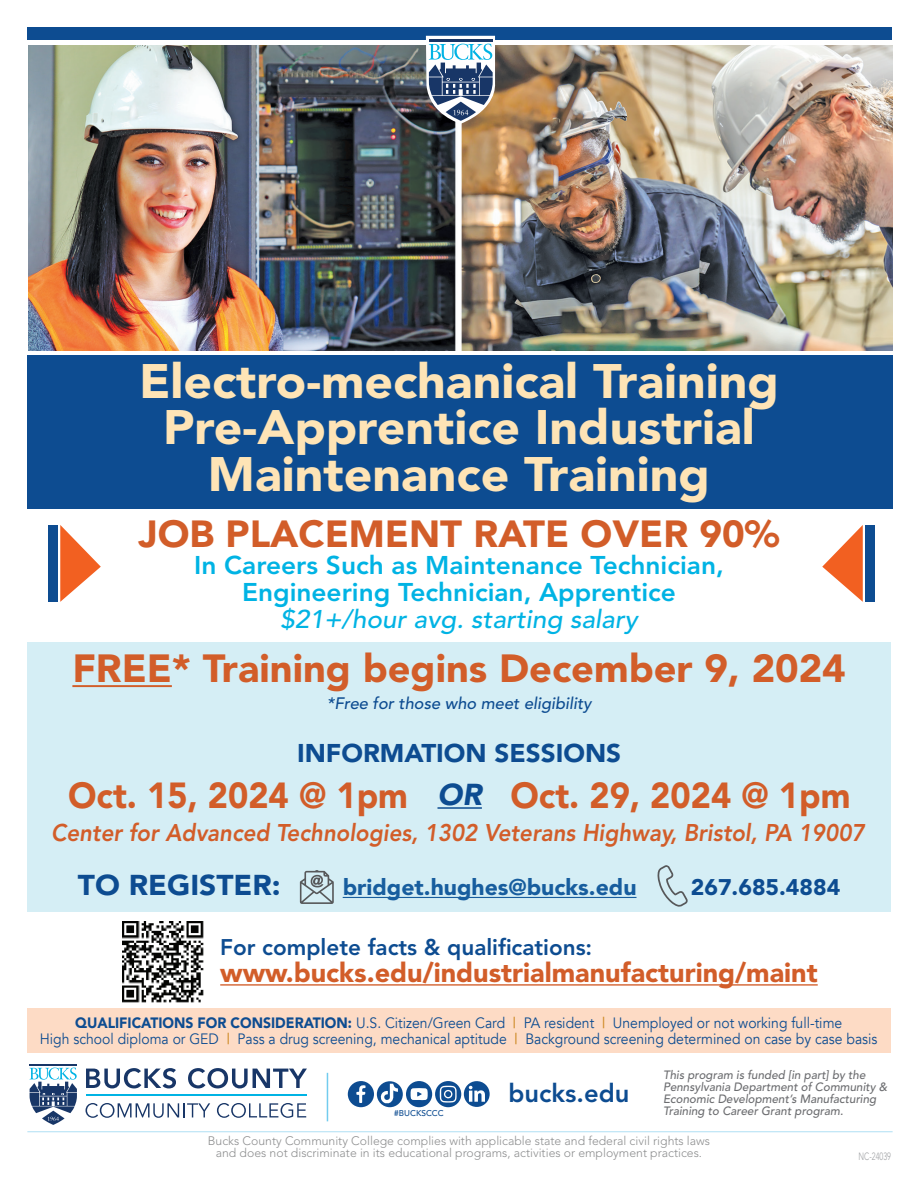
<style>
.page{position:relative;width:918px;height:1188px;background:#fff}
.page>*{position:absolute;margin:0;border:0;box-sizing:border-box;transform-origin:0 0}
.t1{font:900 48px/46.5px "Avenir LT Std";color:#fee4b6;text-align:center;scale:1.04 1}
.t2{font:900 39px "Avenir LT Std";color:#d25d29}
.t3{font:900 37.5px "Avenir LT Std";color:#d25d29}
.t4{font:900 36px "Avenir LT Std";color:#d25d29;scale:.95 1}
.t5{font:900 28.5px "Avenir LT Std";color:#0d4c91;scale:1.05 1}
.t6{font:900 27px "Avenir LT Std";color:#d25d29}
.t7{font:800 25.5px/27px "Avenir LT Std";color:#00b3e4;text-align:center}
.t8{font:italic 500 25.5px "Avenir LT Std";color:#00b3e4}
.t9{font:900 25.5px "Avenir LT Std";color:#0d4c91}
.t10{font:800 25.5px "Avenir LT Std";color:#0d4c91}
.t11{font:italic 800 24px "Avenir LT Std";color:#d25d29;scale:.93 1}
.t12{font:800 22.5px "Avenir LT Std";color:#0d4c91}
.t13{font:900 22.5px "Avenir LT Std";color:#175d9e}
.t14{font:900 22.5px "Avenir LT Std";color:#0d4c91}
.t15{font:italic 500 16.5px "Avenir LT Std";color:#0d4c91}
.t16{font:15px/16.5px "Avenir";color:#0d4c91;text-align:center;scale:.93 1}
.t17{font:300 12.3px/12.3px "Avenir LT Std";color:#8e8f90;text-align:center}
.t18{font:italic 500 12px/12px "Avenir LT Std";color:#6c6d70}
.t19{font:300 10.5px "Avenir LT Std";color:#9d9fa2;scale:.7 1}
.t20{font:500 8.4px "Avenir LT Std";color:#0d4c91}
.s1{font-style:italic;font-size:30px;color:#0d4c91}
.s2{font-weight:900}
.s3{font-weight:500;color:#cf8c29}
</style>
<div class="page">
<div style="left:27px;top:355px;width:865px;height:154px;background:#0d4c91"></div>
<div style="left:27px;top:1008px;width:864px;height:45px;background:#fddbc5"></div>
<svg style="left:60px;top:525px;width:41px;height:77px"></svg>
<div style="left:48px;top:525px;width:10px;height:77px;background:#0d4c91"></div>
<svg style="left:822px;top:525px;width:41px;height:77px"></svg>
<div style="left:865px;top:525px;width:10px;height:77px;background:#0d4c91"></div>
<div style="left:27px;top:642px;width:864px;height:269px;background:#d5eef5"></div>
<hr style="left:72px;top:685px;width:100px;height:2px;background:#d25d29">
<hr style="left:343px;top:897px;width:294px;height:1px;background:#175d9e">
<svg style="left:300px;top:870px;width:34px;height:34px"></svg>
<svg style="left:657px;top:865px;width:31px;height:42px"></svg>
<hr style="left:437px;top:807px;width:45px;height:2px;background:#0d4c91">
<hr style="left:220px;top:984px;width:598px;height:2px;background:#d25d29">
<img style="left:123px;top:921px;width:81px;height:81px">
<hr style="left:30px;top:1064px;width:47px;height:2px;background:#183667">
<svg style="left:30px;top:1068px;width:47px;height:57px"></svg>
<svg style="left:86px;top:1068px;width:90px;height:20px"></svg>
<svg style="left:188px;top:1068px;width:119px;height:20px"></svg>
<svg style="left:86px;top:1103px;width:124px;height:15px"></svg>
<svg style="left:217px;top:1103px;width:89px;height:15px"></svg>
<hr style="left:86px;top:1095px;width:220px;height:1px;background:#00b3e4">
<svg style="left:348px;top:1081px;width:142px;height:26px"></svg>
<hr style="left:327px;top:1073px;width:1px;height:48px;background:#72ccee">
<hr style="left:27px;top:1131px;width:866px;height:1px;background:#afdff4">
<img style="left:28px;top:45px;width:864px;height:306px">
<div style="left:27px;top:27px;width:865px;height:12px;background:#0d4c91"></div>
<svg style="left:426px;top:36px;width:71px;height:88px"></svg>
<h1 class="t1" style="left:139px;top:357px;width:617px">Electro-mechanical Training<br>Pre-Apprentice Industrial<br>Maintenance Training</h1>
<h3 class="t3" style="left:139px;top:511px;width:642px">JOB PLACEMENT RATE OVER 90%</h3>
<h3 class="t7" style="left:194px;top:551px;width:531px">In Careers Such as Maintenance Technician,<br>Engineering Technician, Apprentice</h3>
<h3 class="t8" style="left:280px;top:604px;width:359px">$21+/hour avg. starting salary</h3>
<h2 class="t2" style="left:72px;top:645px;width:775px">FREE* Training begins December 9, 2024</h2>
<p class="t15" style="left:327px;top:694px;width:266px">*Free for those who meet eligibility</p>
<h3 class="t9" style="left:297px;top:737px;width:326px">INFORMATION SESSIONS</h3>
<h3 class="t4" style="left:68px;top:774px;width:825px">Oct. 15, 2024 @ 1pm <span class="s1">OR</span> Oct. 29, 2024 @ 1pm</h3>
<h3 class="t11" style="left:51px;top:819px;width:876px">Center for Advanced Technologies, 1302 Veterans Highway, Bristol, PA 19007</h3>
<h3 class="t5" style="left:78px;top:868px;width:195px">TO REGISTER:</h3>
<h3 class="t13" style="left:343px;top:874px;width:295px">bridget.hughes@bucks.edu</h3>
<h3 class="t14" style="left:691px;top:874px;width:151px">267.685.4884</h3>
<h3 class="t12" style="left:220px;top:934px;width:374px">For complete facts &amp; qualifications:</h3>
<h3 class="t6" style="left:220px;top:956px;width:599px">www.bucks.edu/industrialmanufacturing/maint</h3>
<p class="t16" style="left:40px;top:1014px;width:902px"><span class="s2">QUALIFICATIONS FOR CONSIDERATION:</span> U.S. Citizen/Green Card <span class="s3">|</span> PA resident <span class="s3">|</span> Unemployed or not working full-time<br>High school diploma or GED <span class="s3">|</span> Pass a drug screening, mechanical aptitude <span class="s3">|</span> Background screening determined on case by case basis</p>
<p class="t20" style="left:394px;top:1109px;width:51px">#BUCKSCCC</p>
<h3 class="t10" style="left:509px;top:1078px;width:122px">bucks.edu</h3>
<p class="t18" style="left:663px;top:1069px;width:226px">This program is funded [in part] by the Pennsylvania Department of Community &amp; Economic Development’s Manufacturing Training to Career Grant program.</p>
<p class="t17" style="left:208px;top:1135px;width:504px">Bucks County Community College complies with applicable state and federal civil rights laws and does not discriminate in its educational programs, activities or employment practices.</p>
<p class="t19" style="left:859px;top:1150px;width:48px">NC-24039</p>
</div>
